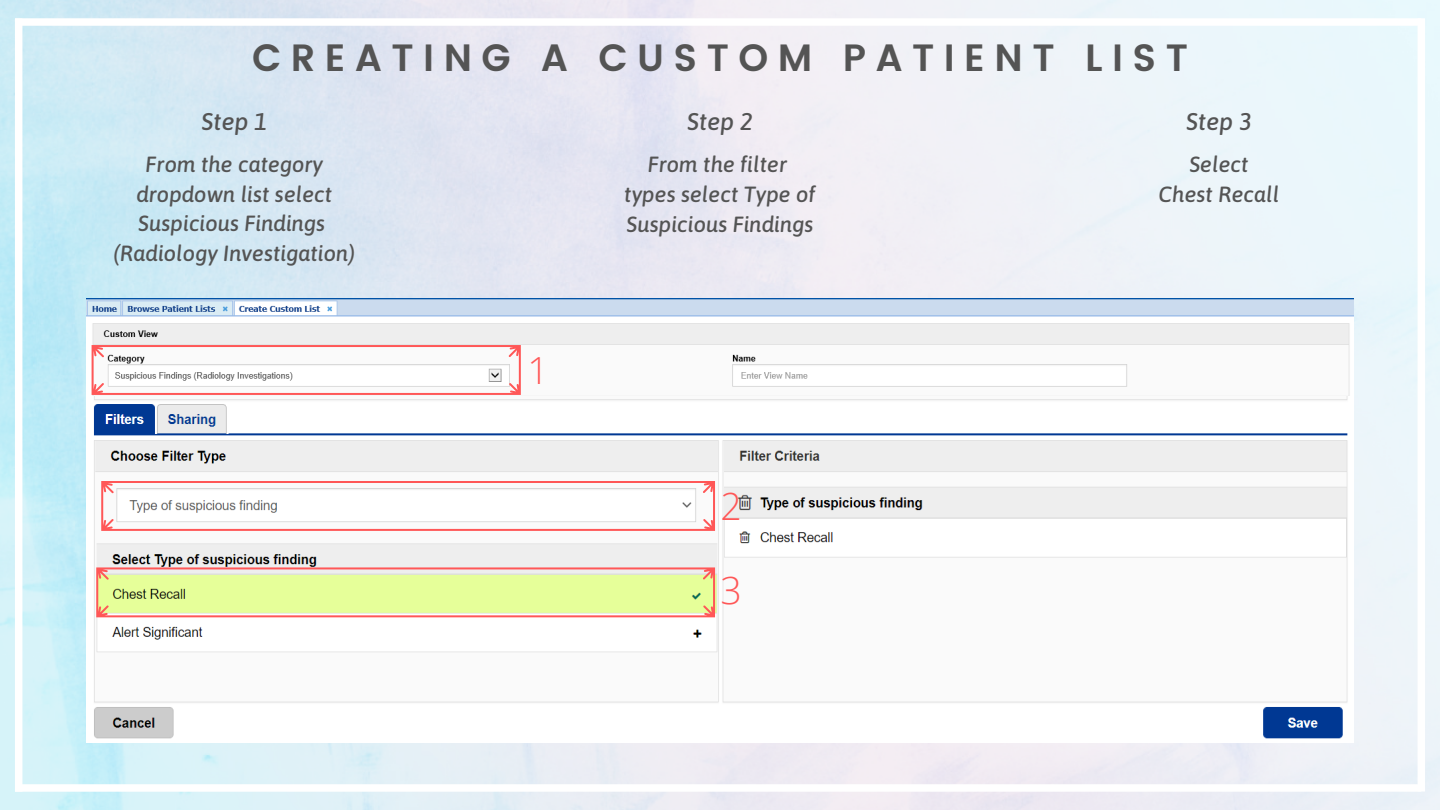
<style>
.page{position:relative;width:1440px;height:810px;background:#fff}
.page>*{position:absolute;margin:0;border:0;box-sizing:border-box;transform-origin:0 0}
.t1{font:600 38px "Poppins";letter-spacing:.25em;color:#545454}
.t2{font:300 37.4px "Open Sans";color:#ff5757}
.t3{font:italic 500 24.2px "Asap";color:#545454}
.t4{font:italic 500 22px "Asap";color:#545454}
</style>
<div class="page">
<img style="left:86px;top:298px;width:1268px;height:441px">
<svg style="left:92px;top:345px;width:429px;height:50px"></svg>
<svg style="left:101px;top:481px;width:614px;height:50px"></svg>
<svg style="left:96px;top:567px;width:619px;height:50px;background:#e7eb9f"></svg>
<p class="t1" style="left:252px;top:36px;width:937px">CREATING A CUSTOM PATIENT LIST</p>
<p class="t3" style="left:201px;top:107px;width:67px">Step 1</p>
<p class="t4" style="left:146px;top:151px;width:179px">From the category</p>
<p class="t4" style="left:136px;top:181px;width:197px">dropdown list select</p>
<p class="t4" style="left:138px;top:211px;width:188px">Suspicious Findings</p>
<p class="t4" style="left:114px;top:240px;width:243px">(Radiology Investigation)</p>
<p class="t2" style="left:527px;top:344px;width:23px">1</p>
<p class="t3" style="left:687px;top:107px;width:67px">Step 2</p>
<p class="t4" style="left:648px;top:152px;width:141px">From the filter</p>
<p class="t4" style="left:624px;top:181px;width:193px">types select Type of</p>
<p class="t4" style="left:627px;top:211px;width:188px">Suspicious Findings</p>
<p class="t2" style="left:720px;top:480px;width:23px">2</p>
<p class="t2" style="left:720px;top:564px;width:23px">3</p>
<p class="t3" style="left:1186px;top:107px;width:67px">Step 3</p>
<p class="t4" style="left:1189px;top:151px;width:61px">Select</p>
<p class="t4" style="left:1159px;top:181px;width:122px">Chest Recall</p>
</div>
